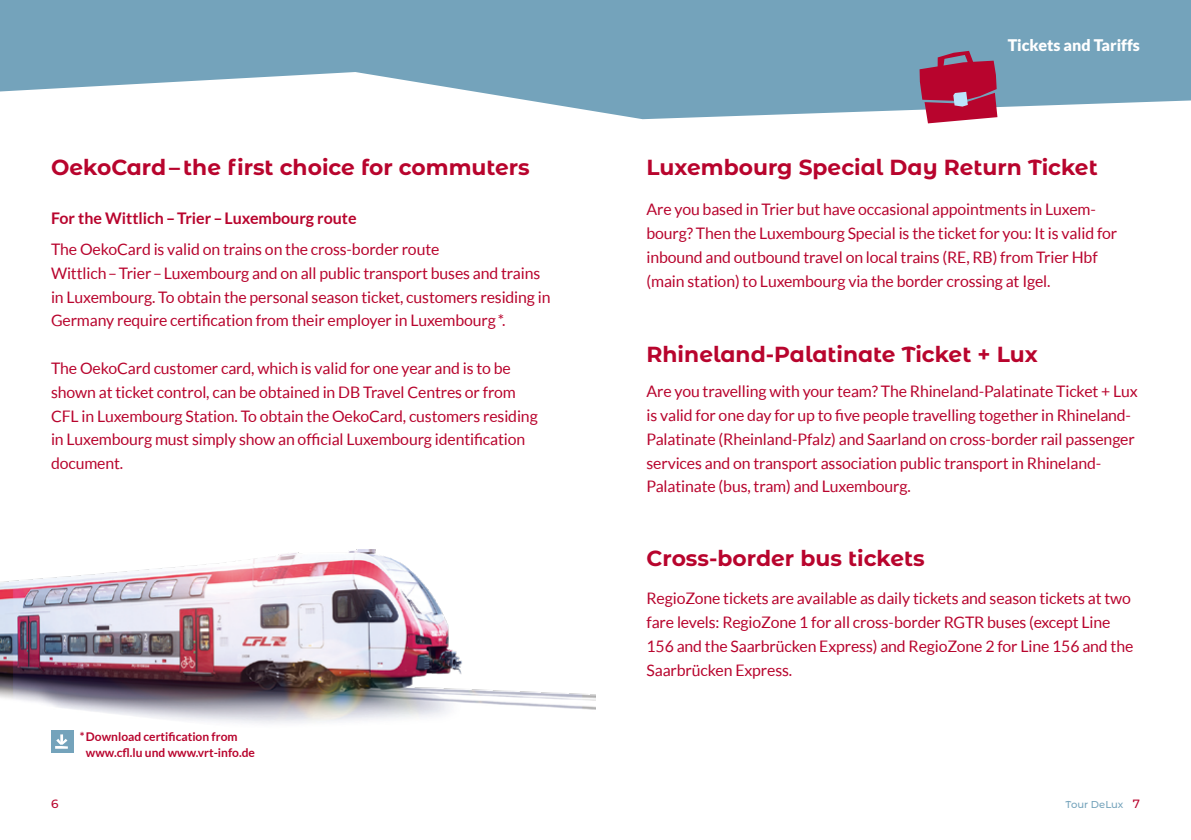
<style>
.page{position:relative;width:1191px;height:840px;background:#fff}
.page>*{position:absolute;margin:0;border:0;box-sizing:border-box;transform-origin:0 0}
.t1{font:700 21.8px "Montserrat Alternates";color:#b8042d}
.t2{font:700 16px "Lato";color:#b8042d}
.Kopfzeile-Black-rech{font:900 16px "Lato";color:#fff}
.Fließtext_rot{font:15.8px/23.8px "Lato";letter-spacing:-.01em;color:#b8042d}
.Links{font:700 12px/16px "Lato";color:#b8042d}
.t3{font:500 12px "Montserrat Alternates";color:#b8042d}
.t4{font:500 10px "Montserrat Alternates";color:#74a3bb}
.s1{font-size:12px;color:#b8042d}
</style>
<div class="page">
<img style="left:0;top:549px;width:595px;height:199px">
<svg style="left:0;top:0;width:1191px;height:119px;fill:#74a3bb"></svg>
<svg style="left:919px;top:51px;width:78px;height:72px;background:#ae375a"></svg>
<div style="left:51px;top:730px;width:22px;height:22px;background:#74a3bb"></div>
<svg style="left:55px;top:734px;width:13px;height:14px"></svg>
<p class="Kopfzeile-Black-rech" style="left:1007px;top:36px;width:134px">Tickets and Tariffs</p>
<p class="t1" style="left:51px;top:151px;width:480px">OekoCard – the first choice for commuters</p>
<p class="t1" style="left:646px;top:151px;width:452px">Luxembourg Special Day Return Ticket</p>
<p class="t2" style="left:51px;top:209px;width:307px">For the Wittlich–Trier–Luxembourg route</p>
<p class="Fließtext_rot" style="left:51px;top:237px;width:501px">The OekoCard is valid on trains on the cross-border route Wittlich–Trier–Luxembourg and on all public transport buses and trains in Luxembourg. To obtain the personal season ticket, customers residing in Germany require certification from their employer in Luxembourg*.</p>
<p class="Fließtext_rot" style="left:51px;top:356px;width:488px">The OekoCard customer card, which is valid for one year and is to be shown at ticket control, can be obtained in DB Travel Centres or from CFL in Luxembourg Station. To obtain the OekoCard, customers residing in Luxembourg must simply show an official Luxembourg identification document.</p>
<p class="Links" style="left:86px;top:727px;width:170px;text-indent:-6px">* Download certification from www.cfl.lu und www.vrt-info.de</p>
<p class="Fließtext_rot" style="left:646px;top:197px;width:472px">Are you based in Trier but have occasional appointments in Luxem&shy;bourg? Then the Luxembourg Special is the ticket for you: It is valid for inbound and outbound travel on local trains (RE, RB) from Trier Hbf</p>
<p class="Fließtext_rot" style="left:646px;top:269px;width:405px">(main station) to Luxembourg via the border crossing at Igel.</p>
<p class="t1" style="left:646px;top:338px;width:393px">Rhineland-Palatinate Ticket + Lux</p>
<p class="Fließtext_rot" style="left:646px;top:379px;width:493px">Are you travelling with your team? The Rhineland-Palatinate Ticket + Lux is valid for one day for up to five people travelling together in Rhineland-Palatinate (Rheinland-Pfalz) and Saarland on cross-border rail passenger services and on transport association public transport in Rhineland-Palatinate (bus, tram) and Luxembourg.</p>
<p class="t1" style="left:646px;top:542px;width:280px">Cross-border bus tickets</p>
<p class="Fließtext_rot" style="left:646px;top:586px;width:488px">RegioZone tickets are available as daily tickets and season tickets at two fare levels: RegioZone 1 for all cross-border RGTR buses (except Line 156 and the Saarbrücken Express) and RegioZone 2 for Line 156 and the Saarbrücken Express.</p>
<p class="t3" style="left:51px;top:795px;width:9px">6</p>
<p class="t4" style="left:1065px;top:797px;width:76px">Tour DeLux <span class="s1">7</span></p>
</div>
